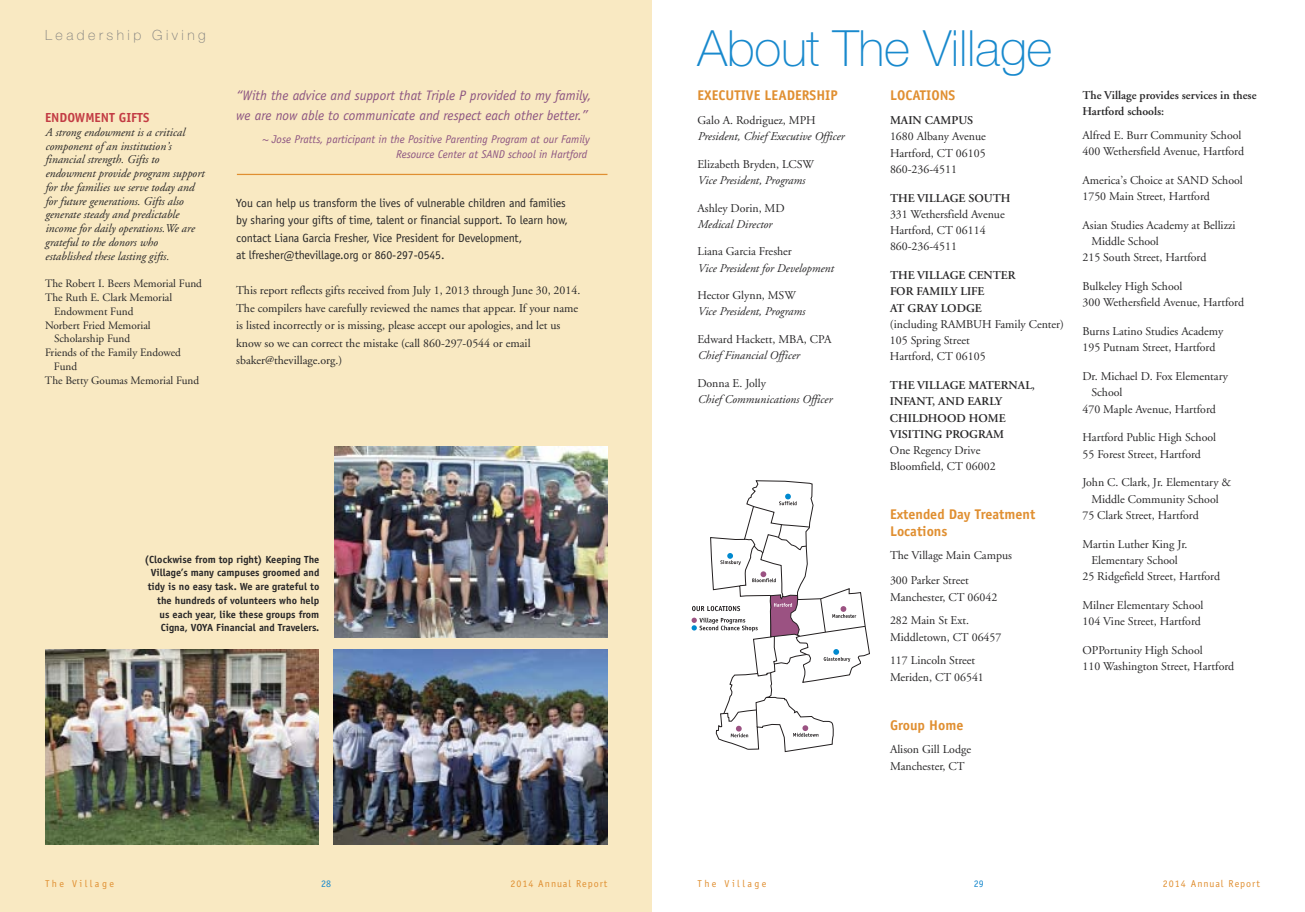
<style>
.page{position:relative;width:1305px;height:912px;background:#fff}
.page>*{position:absolute;margin:0;border:0;box-sizing:border-box;transform-origin:0 0}
.t1{font:100 50px "Helvetica Neue";letter-spacing:-.005em;color:#1889cd}
.t2{font:700 14px/16.2px "Officina Sans";color:#e08f31}
.t3{font:100 14px "Helvetica Neue";letter-spacing:.25em;color:#7d7d7d}
.t4{font:italic 13.75px/20px "Officina Sans";color:#8c5481}
.t5{font:700 13.12px "Officina Sans";color:#c33c44}
.t6{font:11.88px/16.2px "Adobe Garamond";color:#272627}
.t7{font:italic 11.88px/13.8px "Adobe Garamond";color:#272627}
.t8{font:11.88px/17.5px "Officina Sans";letter-spacing:-.01em;color:#272627}
.t9{font:600 11.88px/16.2px "Adobe Garamond";color:#272627}
.t10{font:11.25px "Adobe Garamond";color:#272627}
.t11{font:italic 11.25px/15px "Officina Sans";color:#8c5481;text-align:right}
.t12{font:700 10.25px/13.8px "Officina Sans";color:#272627;text-align:right}
.t13{font:10px "Officina Sans";letter-spacing:.1em;color:#e08f31}
.t14{font:10px "Officina Sans";letter-spacing:.25em;color:#e08f31}
.t15{font:10px "Officina Sans";color:#1889cd}
</style>
<div class="page">
<div style="left:0;top:0;width:652px;height:911px;background:#f9e9c2"></div>
<img style="left:45px;top:649px;width:274px;height:195px">
<img style="left:334px;top:649px;width:274px;height:195px">
<img style="left:334px;top:446px;width:274px;height:191px">
<svg style="left:692px;top:480px;width:178px;height:272px"></svg>
<hr style="left:237px;top:174px;width:371px;height:1px;background:#e08f31">
<p class="t3" style="left:45px;top:30px;width:162px">Leadership Giving</p>
<h1 class="t1" style="left:698px;top:30px;width:357px">About The Village</h1>
<p class="t4" style="left:236px;top:86px;width:357px">“With the advice and support that Triple P provided to my family, we are now able to communicate and respect each other better.”</p>
<p class="t11" style="left:263px;top:132px;width:328px">~ Jose Pratts, participant in the Positive Parenting Program at our Family<br>Resource Center at SAND school in Hartford</p>
<p class="t8" style="left:236px;top:195px;width:333px">You can help us transform the lives of vulnerable children and families by sharing your gifts of time, talent or financial support. To learn how, contact Liana Garcia Fresher, Vice President for Development,<br>at lfresher@thevillage.org or 860-297-0545.</p>
<p class="t6" style="left:236px;top:282px;width:346px;line-height:17.5px">This report reflects gifts received from July 1, 2013 through June 30, 2014.<br>The compilers have carefully reviewed the names that appear. If your name is listed incorrectly or is missing, please accept our apologies, and let us know so we can correct the mistake (call 860-297-0544 or email sbaker@thevillage.org.)</p>
<p class="t2" style="left:698px;top:88px;width:142px">EXECUTIVE LEADERSHIP</p>
<p class="t6" style="left:698px;top:113px;width:120px">Galo A. Rodriguez, MPH</p>
<p class="t7" style="left:698px;top:131px;width:148px">President, Chief Executive Officer</p>
<p class="t6" style="left:697px;top:157px;width:118px">Elizabeth Bryden, LCSW</p>
<p class="t7" style="left:697px;top:174px;width:109px">Vice President, Programs</p>
<p class="t6" style="left:697px;top:201px;width:89px">Ashley Dorin, MD</p>
<p class="t7" style="left:697px;top:218px;width:76px">Medical Director</p>
<p class="t6" style="left:697px;top:244px;width:96px">Liana Garcia Fresher</p>
<p class="t7" style="left:697px;top:262px;width:138px">Vice President for Development</p>
<p class="t6" style="left:697px;top:288px;width:100px">Hector Glynn, MSW</p>
<p class="t7" style="left:697px;top:306px;width:109px">Vice President, Programs</p>
<p class="t6" style="left:697px;top:332px;width:135px">Edward Hackett, MBA, CPA</p>
<p class="t7" style="left:697px;top:349px;width:104px">Chief Financial Officer</p>
<p class="t6" style="left:697px;top:376px;width:70px">Donna E. Jolly</p>
<p class="t7" style="left:697px;top:393px;width:136px">Chief Communications Officer</p>
<p class="t2" style="left:890px;top:88px;width:67px">LOCATIONS</p>
<p class="t9" style="left:890px;top:113px;width:85px">MAIN CAMPUS</p>
<p class="t6" style="left:890px;top:129px;width:97px;text-align:justify">1680 Albany Avenue Hartford, CT 06105<br>860-236-4511</p>
<p class="t9" style="left:890px;top:191px;width:122px">THE VILLAGE SOUTH</p>
<p class="t6" style="left:890px;top:207px;width:116px">331 Wethersfield Avenue<br>Hartford, CT 06114<br>860-236-4511</p>
<p class="t9" style="left:890px;top:268px;width:127px">THE VILLAGE CENTER<br>FOR FAMILY LIFE<br>AT GRAY LODGE</p>
<p class="t6" style="left:890px;top:317px;width:176px">(including RAMBUH Family Center)<br>105 Spring Street<br>Hartford, CT 06105</p>
<p class="t9" style="left:890px;top:378px;width:147px">THE VILLAGE MATERNAL,<br>INFANT, AND EARLY<br>CHILDHOOD HOME<br>VISITING PROGRAM</p>
<p class="t6" style="left:890px;top:443px;width:107px">One Regency Drive<br>Bloomfield, CT 06002</p>
<p class="t2" style="left:890px;top:507px;width:147px">Extended Day Treatment<br>Locations</p>
<p class="t6" style="left:890px;top:544px;width:124px;line-height:25px">The Village Main Campus<br>300 Parker Street</p>
<p class="t6" style="left:890px;top:586px;width:109px;line-height:23.8px">Manchester, CT 06042<br>282 Main St Ext.</p>
<p class="t6" style="left:890px;top:626px;width:113px;line-height:23.8px">Middletown, CT 06457<br>117 Lincoln Street</p>
<p class="t6" style="left:890px;top:669px;width:95px">Meriden, CT 06541</p>
<p class="t2" style="left:890px;top:717px;width:75px">Group Home</p>
<p class="t6" style="left:890px;top:742px;width:83px">Alison Gill Lodge<br>Manchester, CT</p>
<p class="t5" style="left:45px;top:113px;width:106px">ENDOWMENT GIFTS</p>
<p class="t7" style="left:45px;top:126px;width:161px">A strong endowment is a critical component of an institution’s financial strength. Gifts to endowment provide program support for the families we serve today and for future generations. Gifts also generate steady and predictable income for daily operations.We are grateful to the donors who established these lasting gifts.</p>
<p class="t10" style="left:45px;top:279px;width:159px">The Robert I. Beers Memorial Fund</p>
<p class="t10" style="left:45px;top:293px;width:129px">The Ruth E. Clark Memorial</p>
<p class="t10" style="left:54px;top:306px;width:81px">Endowment Fund</p>
<p class="t10" style="left:45px;top:320px;width:107px">Norbert Fried Memorial</p>
<p class="t10" style="left:54px;top:334px;width:78px">Scholarship Fund</p>
<p class="t10" style="left:45px;top:348px;width:138px">Friends of the Family Endowed</p>
<p class="t10" style="left:54px;top:361px;width:25px">Fund</p>
<p class="t10" style="left:45px;top:375px;width:156px">The Betty Goumas Memorial Fund</p>
<p class="t12" style="left:145px;top:553px;width:176px">(Clockwise from top right) Keeping The Village’s many campuses groomed and tidy is no easy task. We are grateful to the hundreds of volunteers who help<br>us each year, like these groups from Cigna, VOYA Financial and Travelers.</p>
<p class="t9" style="left:1082px;top:88px;width:176px">The Village provides services in these<br>Hartford schools:</p>
<p class="t6" style="left:1082px;top:128px;width:163px">Alfred E. Burr Community School<br>400 Wethersfield Avenue, Hartford</p>
<p class="t6" style="left:1082px;top:173px;width:162px">America’s Choice at SAND School<br>1750 Main Street, Hartford</p>
<p class="t6" style="left:1082px;top:218px;width:155px">Asian Studies Academy at Bellizzi</p>
<p class="t6" style="left:1091px;top:234px;width:69px">Middle School</p>
<p class="t6" style="left:1082px;top:250px;width:125px">215 South Street, Hartford</p>
<p class="t6" style="left:1083px;top:279px;width:163px">Bulkeley High School<br>300 Wethersfield Avenue, Hartford</p>
<p class="t6" style="left:1083px;top:324px;width:142px">Burns Latino Studies Academy<br>195 Putnam Street, Hartford</p>
<p class="t6" style="left:1082px;top:369px;width:147px">Dr. Michael D. Fox Elementary</p>
<p class="t6" style="left:1091px;top:385px;width:33px">School</p>
<p class="t6" style="left:1082px;top:401px;width:135px">470 Maple Avenue, Hartford</p>
<p class="t6" style="left:1082px;top:430px;width:135px">Hartford Public High School<br>55 Forest Street, Hartford</p>
<p class="t6" style="left:1082px;top:475px;width:150px">John C. Clark, Jr. Elementary &amp;</p>
<p class="t6" style="left:1091px;top:491px;width:129px">Middle Community School</p>
<p class="t6" style="left:1082px;top:508px;width:118px">75 Clark Street, Hartford</p>
<p class="t6" style="left:1082px;top:536px;width:107px">Martin Luther King Jr.</p>
<p class="t6" style="left:1091px;top:553px;width:88px">Elementary School</p>
<p class="t6" style="left:1082px;top:569px;width:139px">25 Ridgefield Street, Hartford</p>
<p class="t6" style="left:1082px;top:598px;width:123px">Milner Elementary School<br>104 Vine Street, Hartford</p>
<p class="t6" style="left:1082px;top:643px;width:153px">OPPortunity High School<br>110 Washington Street, Hartford</p>
<p class="t14" style="left:45px;top:879px;width:71px">The Village</p>
<p class="t15" style="left:321px;top:879px;width:11px">28</p>
<p class="t13" style="left:510px;top:879px;width:99px">2014 Annual Report</p>
<p class="t14" style="left:698px;top:879px;width:71px">The Village</p>
<p class="t15" style="left:974px;top:879px;width:11px">29</p>
<p class="t13" style="left:1163px;top:879px;width:99px">2014 Annual Report</p>
</div>
